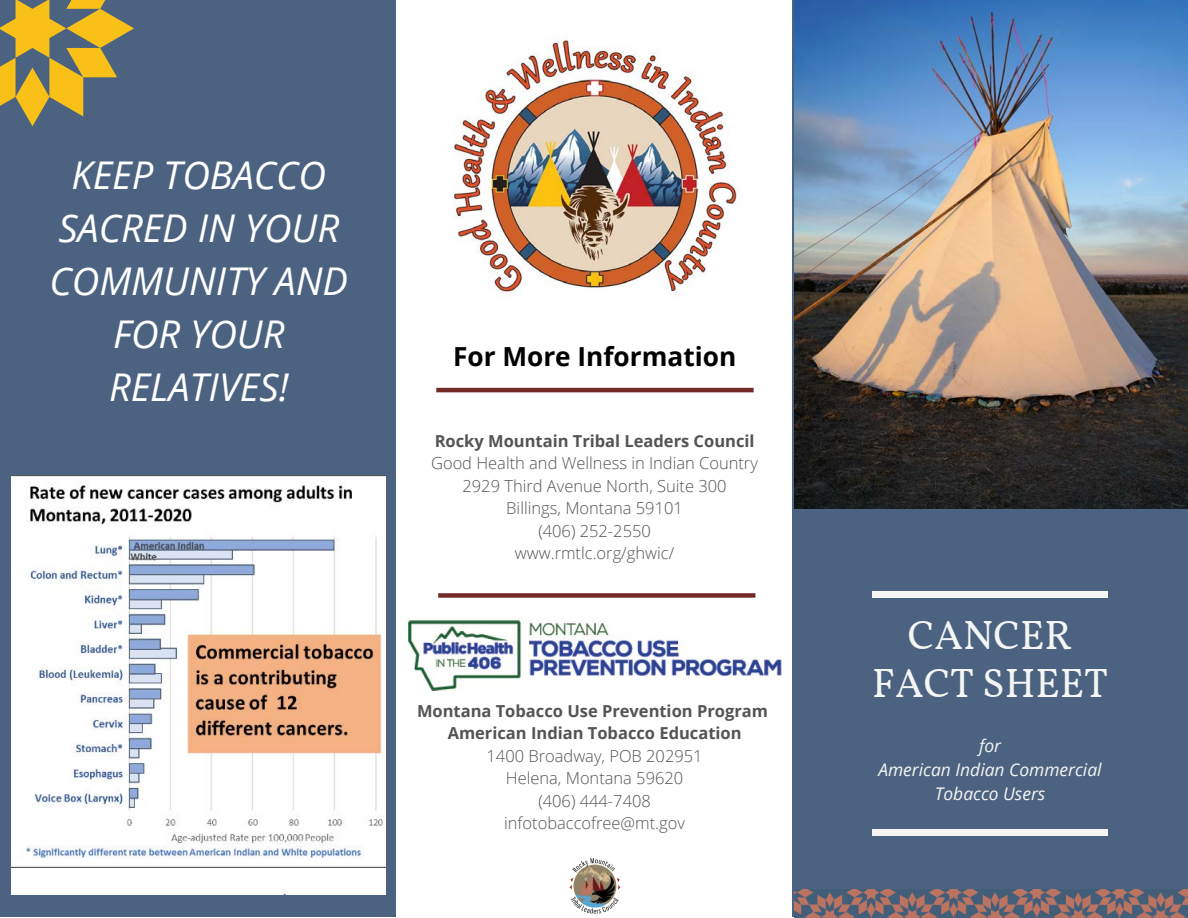
<style>
.page{position:relative;width:1188px;height:918px;background:#fff}
.page>*{position:absolute;margin:0;border:0;box-sizing:border-box;transform-origin:0 0}
.t1{font:40.65px/47.8px "Vollkorn";color:#f5f5f5;text-align:center}
.t2{font:italic 38.25px/52.8px "Open Sans";color:#fff;text-align:center}
.t3{font:700 26.25px "Open Sans";color:#000}
.t4{font:italic 17.4px/24px "Open Sans";color:#f5f5f5;text-align:center}
.t5{font:300 16.5px/22.5px "Open Sans";color:#545454;text-align:center}
.t6{font:700 16.5px/22.5px "Open Sans";color:#545454;text-align:center}
</style>
<div class="page">
<div style="left:0;top:0;width:396px;height:917px;background:#4b6380"></div>
<div style="left:792px;top:0;width:396px;height:917px;background:#4b6380"></div>
<img style="left:794px;top:0;width:394px;height:508px">
<img style="left:12px;top:475px;width:373px;height:420px">
<img style="left:454px;top:40px;width:284px;height:253px">
<img style="left:569px;top:858px;width:52px;height:56px">
<div style="left:873px;top:829px;width:235px;height:7px;background:#f5f5f5"></div>
<div style="left:873px;top:591px;width:235px;height:6px;background:#f5f5f5"></div>
<svg style="left:0;top:0;width:134px;height:126px"></svg>
<hr style="left:436px;top:388px;width:318px;height:4px;background:#732b27">
<div style="left:438px;top:593px;width:317px;height:5px;background:#732b27"></div>
<img style="left:795px;top:890px;width:393px;height:28px">
<img style="left:407px;top:619px;width:375px;height:73px">
<h2 class="t2" style="left:49px;top:148px;width:300px">KEEP TOBACCO<br>SACRED IN YOUR<br>COMMUNITY AND<br>FOR YOUR<br>RELATIVES!</h2>
<h3 class="t3" style="left:453px;top:338px;width:285px">For More Information</h3>
<p class="t6" style="left:435px;top:429px;width:321px">Rocky Mountain Tribal Leaders Council</p>
<p class="t5" style="left:431px;top:452px;width:328px">Good Health and Wellness in Indian Country<br>2929 Third Avenue North, Suite 300<br>Billings, Montana 59101<br>(406) 252-2550<br>www.rmtlc.org/ghwic/</p>
<p class="t6" style="left:417px;top:699px;width:352px">Montana Tobacco Use Prevention Program<br>American Indian Tobacco Education</p>
<p class="t5" style="left:487px;top:744px;width:218px">1400 Broadway, POB 202951<br>Helena, Montana 59620 (406) 444-7408 infotobaccofree@mt.gov</p>
<h1 class="t1" style="left:872px;top:615px;width:237px">CANCER<br>FACT SHEET</h1>
<p class="t4" style="left:878px;top:733px;width:225px">for<br>American Indian Commercial<br>Tobacco Users</p>
</div>
